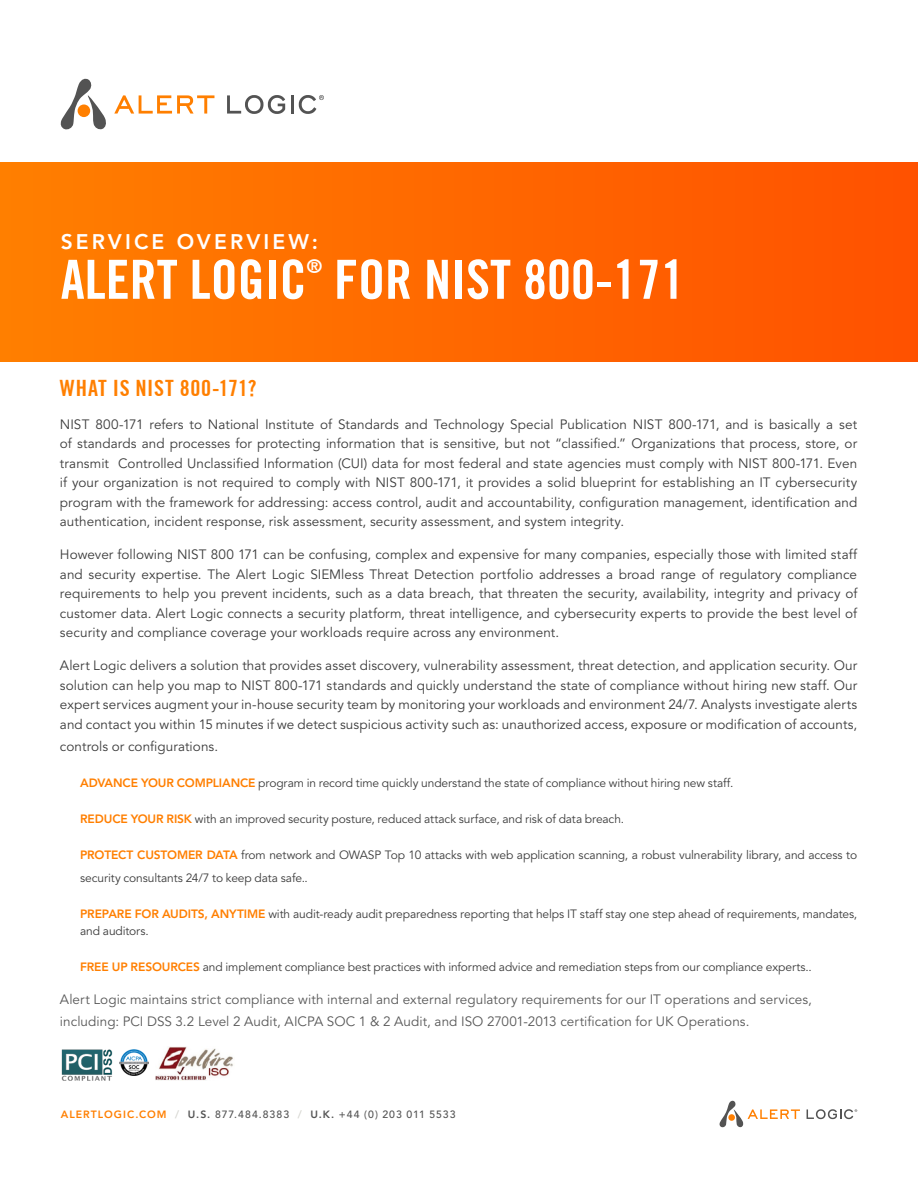
<style>
.page{position:relative;width:918px;height:1188px;background:#fff}
.page>*{position:absolute;margin:0;border:0;box-sizing:border-box;transform-origin:0 0}
.t1{font:700 condensed 54px "Trade Gothic No.20";color:#fff}
.t2{font:700 condensed 22.5px "Trade Gothic No.20";letter-spacing:.025em;color:#ff7f00}
.t3{font:800 21px "Avenir LT Std";letter-spacing:.15em;color:#fff}
.t4{font:700 condensed 19.2px "Trade Gothic No.20";color:#fff}
.t5{font:13.5px/19.5px "Avenir LT Std";letter-spacing:.005em;color:#3c3c3c;text-align:justify}
.t6{font:13.5px/22.5px "Avenir LT Std";letter-spacing:.005em;color:#595959}
.t7{font:12px/22.5px "Avenir LT Std";letter-spacing:-.01em;color:#3c3c3c}
.t8{font:500 10.5px "Avenir LT Std";letter-spacing:.095em;color:#535353}
.s1{font-weight:800;color:#ff7f00}
.s2{font-weight:800;color:#d6d6d1}
.s3{font-weight:800}
</style>
<div class="page">
<svg style="left:114px;top:95px;width:100px;height:19px"></svg>
<svg style="left:227px;top:95px;width:58px;height:19px"></svg>
<hr style="left:291px;top:95px;width:3px;height:19px;background:#535353">
<svg style="left:299px;top:95px;width:25px;height:19px"></svg>
<svg style="left:60px;top:78px;width:46px;height:52px"></svg>
<div style="left:78px;top:105px;width:12px;height:12px;background:#ff7f00;border-radius:50%"></div>
<svg style="left:807px;top:1109px;width:50px;height:10px"></svg>
<svg style="left:719px;top:1100px;width:81px;height:28px"></svg>
<div style="left:728px;top:1114px;width:7px;height:7px;background:#ff7f00;border-radius:50%"></div>
<div style="left:0;top:162px;width:918px;height:200px;background:linear-gradient(to right,#ff7f00,#ff5100)"></div>
<img style="left:61px;top:1049px;width:51px;height:31px">
<img style="left:120px;top:1049px;width:29px;height:27px">
<img style="left:155px;top:1047px;width:78px;height:33px">
<h3 class="t3" style="left:61px;top:229px;width:259px">SERVICE OVERVIEW:</h3>
<h1 class="t1" style="left:61px;top:247px;width:247px">ALERT LOGIC</h1>
<h3 class="t4" style="left:307px;top:254px;width:17px">®</h3>
<h1 class="t1" style="left:334px;top:247px;width:352px">FOR NIST 800-171</h1>
<h2 class="t2" style="left:60px;top:374px;width:198px">WHAT IS NIST 800-171?</h2>
<p class="t5" style="left:60px;top:415px;width:799px">NIST 800-171 refers to National Institute of Standards and Technology Special Publication NIST 800-171, and is basically a set of standards and processes for protecting information that is sensitive, but not “classified.” Organizations that process, store, or transmit Controlled Unclassified Information (CUI) data for most federal and state agencies must comply with NIST 800-171. Even if your organization is not required to comply with NIST 800-171, it provides a solid blueprint for establishing an IT cybersecurity program with the framework for addressing: access control, audit and accountability, configuration management, identification and authentication, incident response, risk assessment, security assessment, and system integrity.</p>
<p class="t5" style="left:60px;top:545px;width:799px">However following NIST 800 171 can be confusing, complex and expensive for many companies, especially those with limited staff and security expertise. The Alert Logic SIEMless Threat Detection portfolio addresses a broad range of regulatory compliance requirements to help you prevent incidents, such as a data breach, that threaten the security, availability, integrity and privacy of customer data. Alert Logic connects a security platform, threat intelligence, and cybersecurity experts to provide the best level of security and compliance coverage your workloads require across any environment.</p>
<p class="t5" style="left:60px;top:656px;width:799px">Alert Logic delivers a solution that provides asset discovery, vulnerability assessment, threat detection, and application security. Our solution can help you map to NIST 800-171 standards and quickly understand the state of compliance without hiring new staff. Our expert services augment your in-house security team by monitoring your workloads and environment 24/7. Analysts investigate alerts and contact you within 15 minutes if we detect suspicious activity such as: unauthorized access, exposure or modification of accounts,</p>
<p class="t5" style="left:60px;top:737px;width:160px">controls or configurations.</p>
<p class="t7" style="left:80px;top:772px;width:655px"><span class="s1">ADVANCE YOUR COMPLIANCE</span> program in record time quickly understand the state of compliance without hiring new staff.</p>
<p class="t7" style="left:80px;top:808px;width:545px"><span class="s1">REDUCE YOUR RISK</span> with an improved security posture, reduced attack surface, and risk of data breach.</p>
<p class="t7" style="left:80px;top:844px;width:779px"><span class="s1">PROTECT CUSTOMER DATA</span> from network and OWASP Top 10 attacks with web application scanning, a robust vulnerability library, and access to security consultants 24/7 to keep data safe..</p>
<p class="t7" style="left:80px;top:906px;width:779px;line-height:16.5px"><span class="s1">PREPARE FOR AUDITS, ANYTIME</span> with audit-ready audit preparedness reporting that helps IT staff stay one step ahead of requirements, mandates, and auditors.</p>
<p class="t7" style="left:80px;top:956px;width:733px"><span class="s1">FREE UP RESOURCES</span> and implement compliance best practices with informed advice and remediation steps from our compliance experts..</p>
<p class="t6" style="left:60px;top:988px;width:754px">Alert Logic maintains strict compliance with internal and external regulatory requirements for our IT operations and services, including: PCI DSS 3.2 Level 2 Audit, AICPA SOC 1 &amp; 2 Audit, and ISO 27001-2013 certification for UK Operations.</p>
<p class="t8" style="left:61px;top:1108px;width:396px"><span class="s1">ALERTLOGIC.COM</span> <span class="s2">/</span> <span class="s3">U.S.</span> 877.484.8383 <span class="s2">/</span> <span class="s3">U.K.</span> +44 (0) 203 011 5533</p>
</div>
